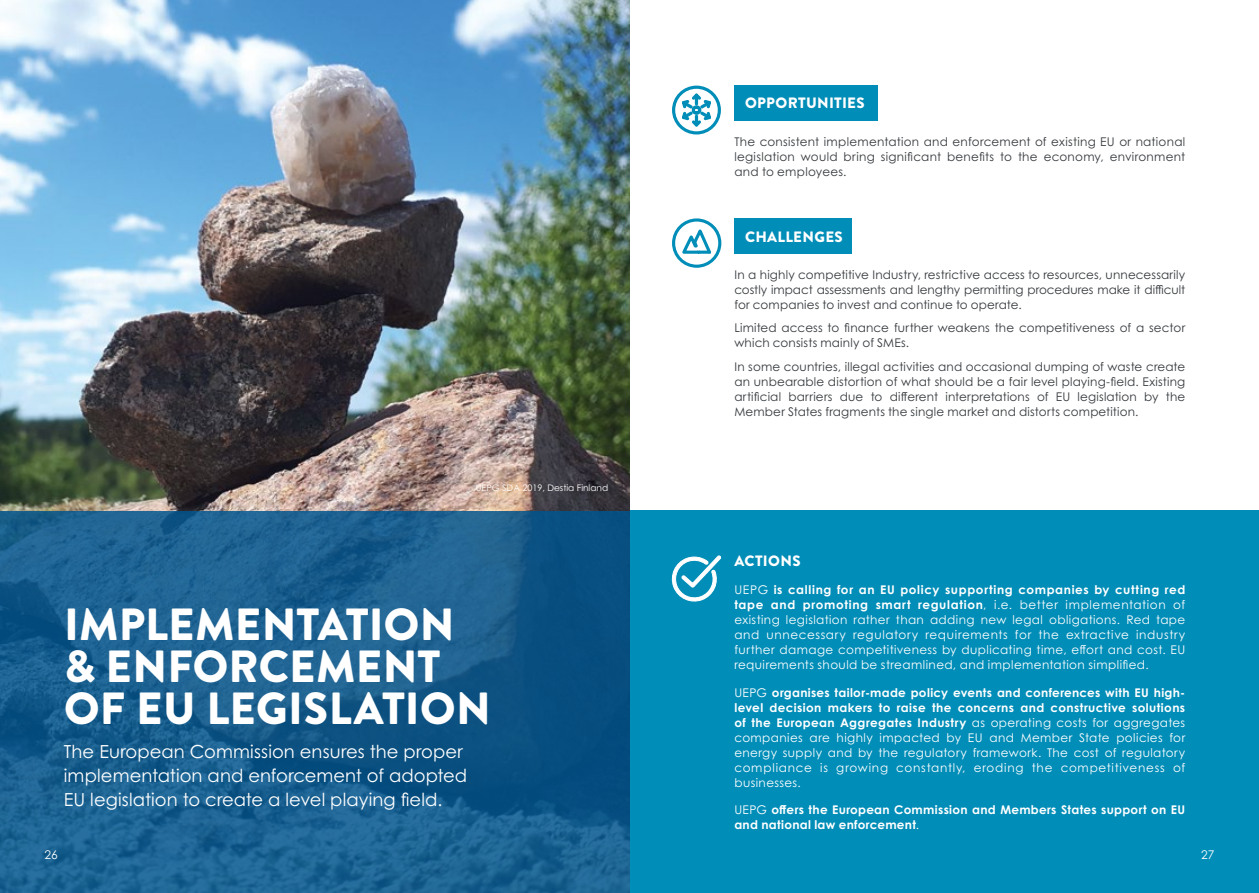
<style>
.page{position:relative;width:1259px;height:893px;background:#fff}
.page>*{position:absolute;margin:0;border:0;box-sizing:border-box;transform-origin:0 0}
.t1{font:900 45px/42px "Brandon Grotesque";letter-spacing:.005em;color:#fff}
.t2{font:18px/24px "Century Gothic Pro";letter-spacing:.005em;color:#fff}
.t3{font:900 15px "Brandon Grotesque";letter-spacing:.02em;color:#fff}
.t4{font:12px/15px "Century Gothic Pro";letter-spacing:.04em;color:#fff;text-align:justify}
.t5{font:12px/15px "Century Gothic Pro";letter-spacing:.015em;color:#35393d;text-align:justify}
.t6{font:700 12px/15px "Century Gothic Pro";letter-spacing:.025em;color:#fff}
.t7{font:9px "Century Gothic Pro";color:#fff}
.s1{font-weight:700}
.s2{font-weight:400}
</style>
<div class="page">
<div style="left:734px;top:218px;width:117px;height:36px;background:#008db8"></div>
<div style="left:734px;top:85px;width:143px;height:36px;background:#008db8"></div>
<div style="left:672px;top:218px;width:49px;height:50px;border:3px solid #008db8;border-radius:50%"></div>
<svg style="left:679px;top:224px;width:35px;height:43px"></svg>
<div style="left:672px;top:86px;width:49px;height:49px;border:3px solid #008db8;border-radius:50%"></div>
<svg style="left:679px;top:92px;width:34px;height:41px"></svg>
<div style="left:629px;top:511px;width:630px;height:382px;background:#008db8"></div>
<svg style="left:671px;top:555px;width:50px;height:47px"></svg>
<img style="left:0;top:0;width:629px;height:511px">
<svg style="left:0;top:511px;width:629px;height:382px;background:#175d8d"></svg>
<p class="t3" style="left:745px;top:93px;width:121px">OPPORTUNITIES</p>
<p class="t5" style="left:734px;top:134px;width:452px">The consistent implementation and enforcement of existing EU or national legislation would bring significant benefits to the economy, environment and to employees.</p>
<p class="t3" style="left:745px;top:226px;width:99px">CHALLENGES</p>
<p class="t7" style="left:476px;top:482px;width:134px">UEPG SDA 2019, Destia Finland</p>
<h1 class="t1" style="left:64px;top:604px;width:428px">IMPLEMENTATION &amp; ENFORCEMENT<br>OF EU LEGISLATION</h1>
<h2 class="t2" style="left:64px;top:739px;width:405px">The European Commission ensures the proper implementation and enforcement of adopted<br>EU legislation to create a level playing field.</h2>
<p class="t5" style="left:734px;top:267px;width:452px">In a highly competitive Industry, restrictive access to resources, unnecessarily costly impact assessments and lengthy permitting procedures make it difficult for companies to invest and continue to operate.</p>
<p class="t5" style="left:734px;top:320px;width:452px">Limited access to finance further weakens the competitiveness of a sector which consists mainly of SMEs.</p>
<p class="t5" style="left:734px;top:359px;width:452px">In some countries, illegal activities and occasional dumping of waste create an unbearable distortion of what should be a fair level playing-field. Existing artificial barriers due to different interpretations of EU legislation by the Member States fragments the single market and distorts competition.</p>
<p class="t3" style="left:734px;top:550px;width:68px">ACTIONS</p>
<p class="t4" style="left:734px;top:582px;width:452px">UEPG <span class="s1">is calling for an EU policy supporting companies by cutting red tape and promoting smart regulation</span>, i.e. better implementation of existing legislation rather than adding new legal obligations. Red tape and unnecessary regulatory requirements for the extractive industry further damage competitiveness by duplicating time, effort and cost. EU requirements should be streamlined, and implementation simplified.</p>
<p class="t4" style="left:734px;top:685px;width:452px">UEPG <span class="s1">organises tailor-made policy events and conferences with EU high&shy;level decision makers to raise the concerns and constructive solutions of the European Aggregates Industry</span> as operating costs for aggregates companies are highly impacted by EU and Member State policies for energy supply and by the regulatory framework. The cost of regulatory compliance is growing constantly, eroding the competitiveness of businesses.</p>
<p class="t6" style="left:734px;top:802px;width:452px"><span class="s2">UEPG</span> offers the European Commission and Members States support on EU and national law enforcement<span class="s2">.</span></p>
<p class="t4" style="left:44px;top:847px;width:15px">26</p>
<p class="t4" style="left:1201px;top:847px;width:15px">27</p>
</div>
